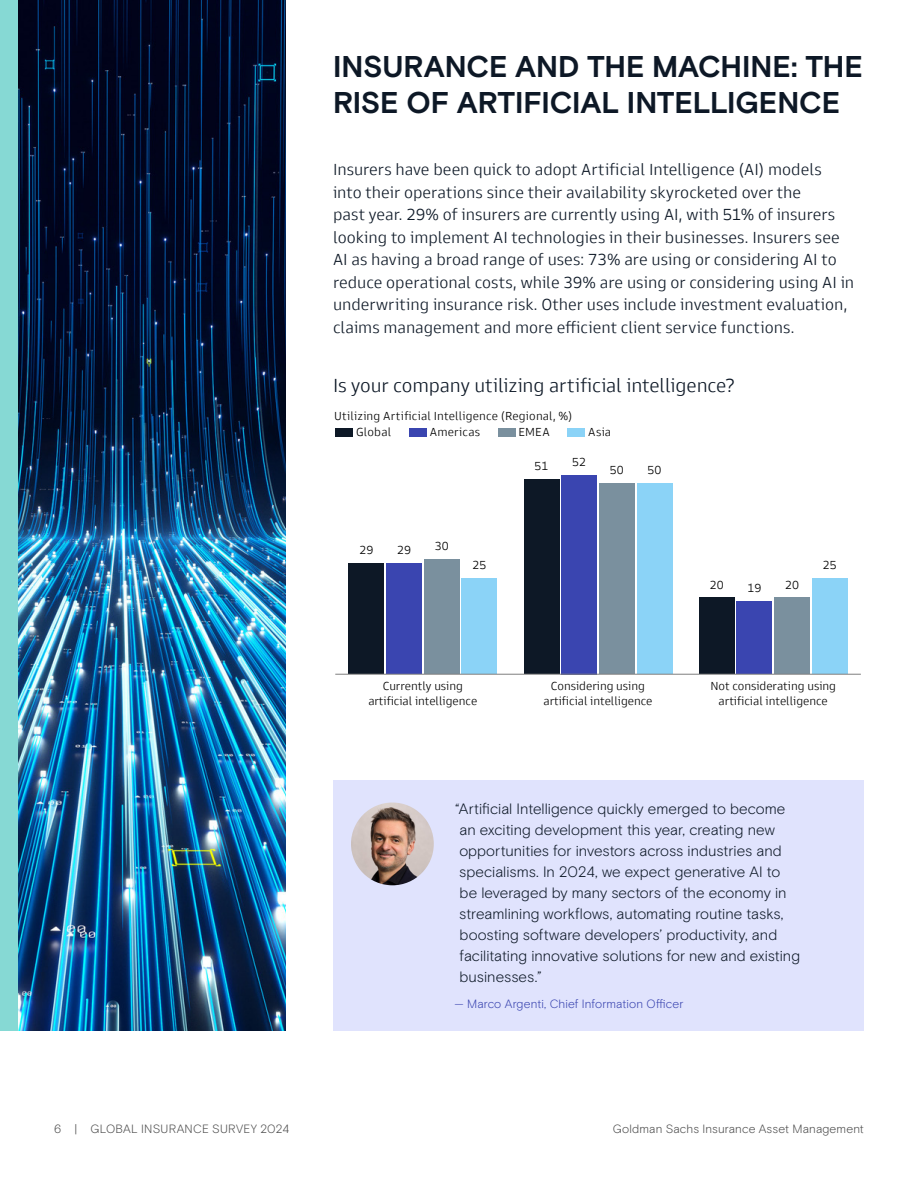
<style>
.page{position:relative;width:918px;height:1188px;background:#fff}
.page>*{position:absolute;margin:0;border:0;box-sizing:border-box;transform-origin:0 0}
.t1{font:700 30px/36px "Basis Grotesque Pro";letter-spacing:-.005em;color:#0d1826}
.t2{font:300 19.5px "Goldman Sans";letter-spacing:-.005em;color:#0d1826}
.t3{font:300 16.5px/22.5px "Goldman Sans";color:#0d1826}
.t4{font:300 15px/21px "Basis Grotesque Pro";color:#0d1826}
.t5{font:300 12px/14.4px "Goldman Sans";letter-spacing:.005em;color:#000;text-align:center}
.t6{font:300 12px "Basis Grotesque Pro";letter-spacing:.01em;color:#4d4d4d}
.t7{font:300 12px "Basis Grotesque Pro";letter-spacing:.01em;color:#3a45b0}
</style>
<div class="page">
<img style="left:18px;top:0;width:268px;height:1031px">
<div style="left:0;top:0;width:18px;height:1031px;background:#86d9d4"></div>
<div style="left:333px;top:780px;width:531px;height:251px;background:#e0e3fd"></div>
<img style="left:351px;top:803px;width:83px;height:82px;border-radius:41px">
<div style="left:561px;top:475px;width:36px;height:199px;background:#3a45b0"></div>
<div style="left:348px;top:563px;width:36px;height:111px;background:#0d1826"></div>
<div style="left:524px;top:479px;width:36px;height:195px;background:#0d1826"></div>
<div style="left:699px;top:598px;width:36px;height:76px;background:#0d1826"></div>
<div style="left:386px;top:563px;width:36px;height:111px;background:#3a45b0"></div>
<div style="left:736px;top:602px;width:36px;height:72px;background:#3a45b0"></div>
<div style="left:424px;top:559px;width:36px;height:115px;background:#7a909e"></div>
<div style="left:599px;top:483px;width:36px;height:191px;background:#7a909e"></div>
<div style="left:774px;top:598px;width:36px;height:76px;background:#7a909e"></div>
<div style="left:461px;top:579px;width:36px;height:95px;background:#8bd3f7"></div>
<div style="left:637px;top:483px;width:36px;height:191px;background:#8bd3f7"></div>
<div style="left:812px;top:579px;width:36px;height:95px;background:#8bd3f7"></div>
<hr style="left:335px;top:674px;width:526px;height:1px;background:#7f7f7f">
<div style="left:567px;top:428px;width:18px;height:9px;background:#8bd3f7"></div>
<div style="left:498px;top:428px;width:18px;height:9px;background:#7a909e"></div>
<div style="left:409px;top:428px;width:18px;height:9px;background:#3a45b0"></div>
<div style="left:335px;top:428px;width:18px;height:9px;background:#0d1826"></div>
<h1 class="t1" style="left:333px;top:50px;width:531px">INSURANCE AND THE MACHINE: THE<br>RISE OF ARTIFICIAL INTELLIGENCE</h1>
<p class="t3" style="left:333px;top:158px;width:523px">Insurers have been quick to adopt Artificial Intelligence (AI) models into their operations since their availability skyrocketed over the<br>past year. 29% of insurers are currently using AI, with 51% of insurers looking to implement AI technologies in their businesses. Insurers see AI as having a broad range of uses: 73% are using or considering AI to reduce operational costs, while 39% are using or considering using AI in underwriting insurance risk. Other uses include investment evaluation, claims management and more efficient client service functions.</p>
<p class="t2" style="left:333px;top:373px;width:403px">Is your company utilizing artificial intelligence?</p>
<p class="t5" style="left:356px;top:407px;width:218px;line-height:16.5px;text-align:left;text-indent:-22px">Utilizing Artificial Intelligence (Regional, %)<br>Global</p>
<p class="t5" style="left:430px;top:425px;width:52px">Americas</p>
<p class="t5" style="left:519px;top:425px;width:33px">EMEA</p>
<p class="t5" style="left:588px;top:425px;width:25px">Asia</p>
<p class="t5" style="left:535px;top:459px;width:15px">51</p>
<p class="t5" style="left:572px;top:454px;width:15px">52</p>
<p class="t5" style="left:610px;top:463px;width:15px">50</p>
<p class="t5" style="left:648px;top:463px;width:15px">50</p>
<p class="t5" style="left:359px;top:543px;width:15px">29</p>
<p class="t5" style="left:397px;top:543px;width:15px">29</p>
<p class="t5" style="left:435px;top:539px;width:15px">30</p>
<p class="t5" style="left:472px;top:558px;width:15px">25</p>
<p class="t5" style="left:710px;top:577px;width:15px">20</p>
<p class="t5" style="left:785px;top:577px;width:15px">20</p>
<p class="t5" style="left:747px;top:581px;width:15px">19</p>
<p class="t5" style="left:823px;top:558px;width:15px">25</p>
<p class="t5" style="left:368px;top:679px;width:111px">Currently using artificial intelligence</p>
<p class="t5" style="left:544px;top:679px;width:110px">Considering using artificial intelligence</p>
<p class="t5" style="left:710px;top:679px;width:127px">Not considerating using artificial intelligence</p>
<p class="t4" style="left:455px;top:799px;width:346px">“Artificial Intelligence quickly emerged to become an exciting development this year, creating new opportunities for investors across industries and specialisms. In 2024, we expect generative AI to<br>be leveraged by many sectors of the economy in streamlining workflows, automating routine tasks, boosting software developers’ productivity, and facilitating innovative solutions for new and existing businesses.”</p>
<p class="t7" style="left:455px;top:997px;width:230px">— Marco Argenti, Chief Information Officer</p>
<p class="t6" style="left:54px;top:1122px;width:237px">6 | GLOBAL INSURANCE SURVEY 2024</p>
<p class="t6" style="left:613px;top:1122px;width:253px">Goldman Sachs Insurance Asset Management</p>
</div>
